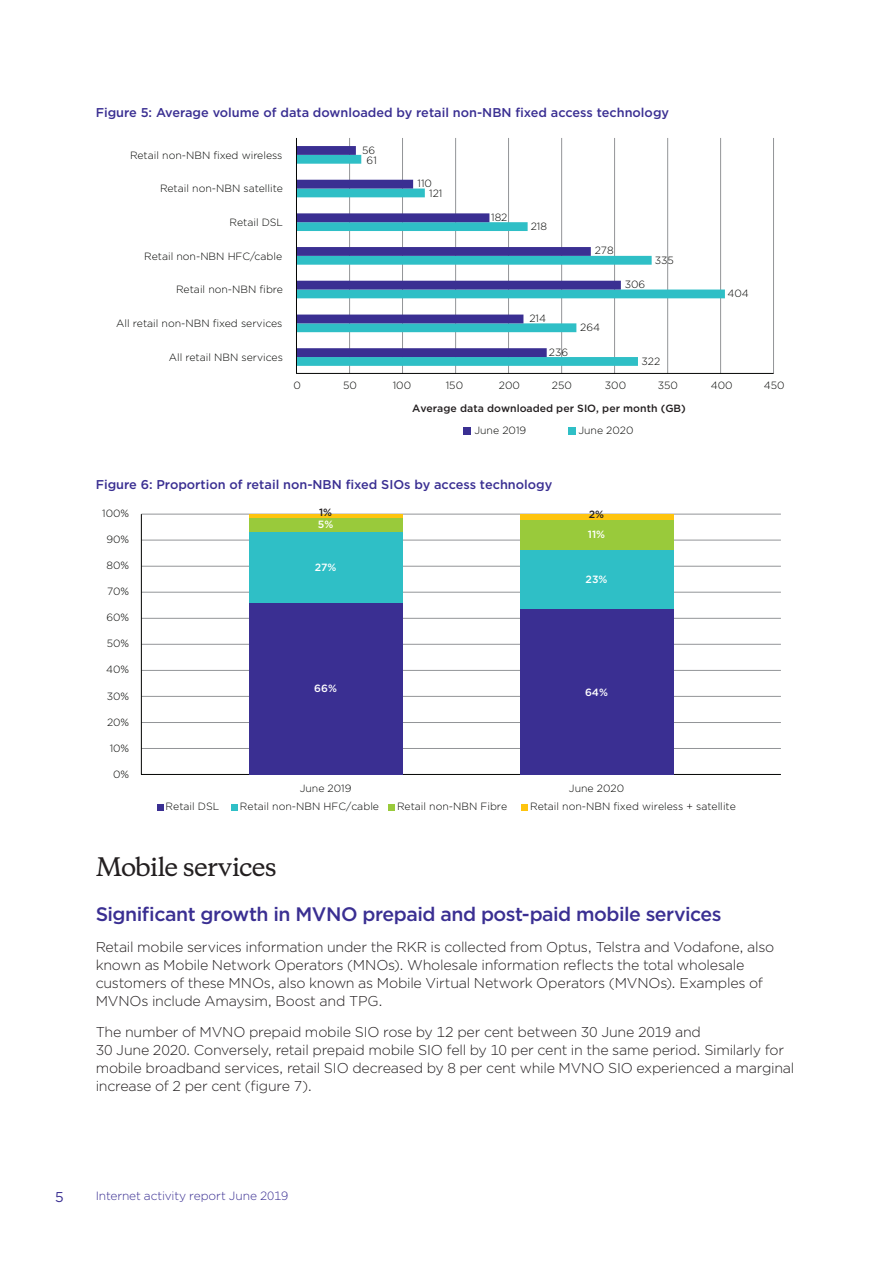
<style>
.page{position:relative;width:893px;height:1263px;background:#fff}
.page>*{position:absolute;margin:0;border:0;box-sizing:border-box;transform-origin:0 0}
._02_Heading_2{font:500 24px "Copernicus";letter-spacing:-.035em;color:#231f20}
._02_Heading_3{font:500 19.5px "Gotham";letter-spacing:-.025em;color:#3a2f92}
._01_Body_text{font:300 14.25px/18px "Gotham";letter-spacing:-.015em;color:#231f20}
.t1{font:14.25px "Gotham";color:#3a2f92}
._02_Figure_Heading{font:500 12.75px "Gotham";color:#3a2f92}
.t2{font:300 12px "Gotham";letter-spacing:-.005em;color:#3a2f92}
.t3{font:300 10.5px "Gotham";color:#040503}
.t4{font:500 10.5px/22.4px "Gotham";color:#231f20}
.t5{font:500 10.5px "Gotham";color:#fff}
.s1{font-weight:300;color:#040503}
</style>
<div class="page">
<div style="left:463px;top:427px;width:8px;height:7px;background:#3a2f92"></div>
<div style="left:568px;top:427px;width:7px;height:7px;background:#2fbfc6"></div>
<svg style="left:296px;top:137px;width:478px;height:237px"></svg>
<svg style="left:157px;top:804px;width:6px;height:6px"></svg>
<svg style="left:231px;top:804px;width:6px;height:6px"></svg>
<svg style="left:388px;top:804px;width:6px;height:6px"></svg>
<svg style="left:521px;top:804px;width:6px;height:6px"></svg>
<svg style="left:141px;top:513px;width:640px;height:262px"></svg>
<div style="left:249px;top:603px;width:153px;height:171px;background:#3a2f92"></div>
<div style="left:249px;top:531px;width:153px;height:72px;background:#2fbfc6"></div>
<div style="left:249px;top:517px;width:153px;height:14px;background:#99ca3b"></div>
<hr style="left:249px;top:514px;width:153px;height:3px;background:#fec40e">
<div style="left:520px;top:609px;width:153px;height:165px;background:#3a2f92"></div>
<div style="left:520px;top:549px;width:153px;height:60px;background:#2fbfc6"></div>
<div style="left:520px;top:520px;width:153px;height:29px;background:#99ca3b"></div>
<div style="left:520px;top:514px;width:153px;height:6px;background:#fec40e"></div>
<p class="_02_Figure_Heading" style="left:96px;top:104px;width:575px">Figure 5: Average volume of data downloaded by retail non-NBN fixed access technology</p>
<p class="t3" style="left:130px;top:148px;width:154px">Retail non-NBN fixed wireless</p>
<p class="t3" style="left:362px;top:144px;width:15px">56</p>
<p class="t3" style="left:367px;top:154px;width:12px">61</p>
<p class="t3" style="left:160px;top:182px;width:124px">Retail non-NBN satellite</p>
<p class="t3" style="left:417px;top:176px;width:16px">110</p>
<p class="t3" style="left:429px;top:187px;width:15px">121</p>
<p class="t3" style="left:230px;top:216px;width:55px">Retail DSL</p>
<p class="t3" style="left:491px;top:210px;width:18px">182</p>
<p class="t3" style="left:531px;top:220px;width:18px">218</p>
<p class="t3" style="left:144px;top:249px;width:139px">Retail non-NBN HFC/cable</p>
<p class="t3" style="left:595px;top:244px;width:20px">278</p>
<p class="t3" style="left:655px;top:254px;width:21px">335</p>
<p class="t3" style="left:176px;top:283px;width:108px">Retail non-NBN fibre</p>
<p class="t3" style="left:625px;top:278px;width:22px">306</p>
<p class="t3" style="left:727px;top:287px;width:23px">404</p>
<p class="t3" style="left:116px;top:317px;width:168px">All retail non-NBN fixed services</p>
<p class="t3" style="left:529px;top:312px;width:18px">214</p>
<p class="t3" style="left:580px;top:321px;width:21px">264</p>
<p class="t3" style="left:169px;top:350px;width:116px">All retail NBN services</p>
<p class="t3" style="left:549px;top:346px;width:21px">236</p>
<p class="t3" style="left:641px;top:355px;width:20px">322</p>
<p class="t3" style="left:294px;top:379px;width:9px">0</p>
<p class="t3" style="left:343px;top:379px;width:15px">50</p>
<p class="t3" style="left:393px;top:379px;width:20px">100</p>
<p class="t3" style="left:446px;top:379px;width:19px">150</p>
<p class="t3" style="left:499px;top:379px;width:23px">200</p>
<p class="t3" style="left:552px;top:379px;width:22px">250</p>
<p class="t3" style="left:605px;top:379px;width:23px">300</p>
<p class="t3" style="left:658px;top:379px;width:22px">350</p>
<p class="t3" style="left:711px;top:379px;width:23px">400</p>
<p class="t3" style="left:764px;top:379px;width:22px">450</p>
<p class="t4" style="left:474px;top:397px;width:213px;text-indent:-62px">Average data downloaded per SIO, per month (GB)<br><span class="s1">June 2019</span></p>
<p class="t3" style="left:578px;top:424px;width:57px">June 2020</p>
<p class="_02_Figure_Heading" style="left:96px;top:476px;width:458px">Figure 6: Proportion of retail non-NBN fixed SIOs by access technology</p>
<p class="t3" style="left:102px;top:507px;width:29px">100%</p>
<p class="t3" style="left:106px;top:533px;width:24px">90%</p>
<p class="t3" style="left:107px;top:559px;width:24px">80%</p>
<p class="t3" style="left:107px;top:585px;width:24px">70%</p>
<p class="t3" style="left:106px;top:611px;width:24px">60%</p>
<p class="t3" style="left:107px;top:637px;width:24px">50%</p>
<p class="t3" style="left:106px;top:663px;width:25px">40%</p>
<p class="t3" style="left:107px;top:689px;width:24px">30%</p>
<p class="t3" style="left:107px;top:715px;width:24px">20%</p>
<p class="t3" style="left:110px;top:741px;width:21px">10%</p>
<p class="t3" style="left:113px;top:767px;width:18px">0%</p>
<p class="t4" style="left:319px;top:501px;width:15px">1%</p>
<p class="t5" style="left:318px;top:517px;width:17px">5%</p>
<p class="t5" style="left:315px;top:560px;width:23px">27%</p>
<p class="t5" style="left:314px;top:682px;width:24px">66%</p>
<p class="t3" style="left:300px;top:781px;width:53px">June 2019</p>
<p class="t4" style="left:589px;top:503px;width:17px">2%</p>
<p class="t5" style="left:588px;top:528px;width:19px">11%</p>
<p class="t5" style="left:586px;top:572px;width:23px">23%</p>
<p class="t5" style="left:585px;top:685px;width:24px">64%</p>
<p class="t3" style="left:569px;top:781px;width:57px">June 2020</p>
<p class="t3" style="left:166px;top:800px;width:55px">Retail DSL</p>
<p class="t3" style="left:240px;top:800px;width:141px">Retail non-NBN HFC/cable</p>
<p class="t3" style="left:397px;top:800px;width:112px">Retail non-NBN Fibre</p>
<p class="t3" style="left:530px;top:800px;width:207px">Retail non-NBN fixed wireless + satellite</p>
<h2 class="_02_Heading_2" style="left:96px;top:846px;width:183px">Mobile services</h2>
<h2 class="_02_Heading_3" style="left:96px;top:901px;width:627px">Significant growth in MVNO prepaid and post-paid mobile services</h2>
<p class="_01_Body_text" style="left:96px;top:937px;width:680px">Retail mobile services information under the RKR is collected from Optus, Telstra and Vodafone, also known as Mobile Network Operators (MNOs). Wholesale information reflects the total wholesale customers of these MNOs, also known as Mobile Virtual Network Operators (MVNOs). Examples of MVNOs include Amaysim, Boost and TPG.</p>
<p class="_01_Body_text" style="left:96px;top:1022px;width:700px">The number of MVNO prepaid mobile SIO rose by 12 per cent between 30 June 2019 and<br>30 June 2020. Conversely, retail prepaid mobile SIO fell by 10 per cent in the same period. Similarly for mobile broadband services, retail SIO decreased by 8 per cent while MVNO SIO experienced a marginal increase of 2 per cent (figure 7).</p>
<p class="t1" style="left:55px;top:1188px;width:10px">5</p>
<p class="t2" style="left:96px;top:1188px;width:194px">Internet activity report June 2019</p>
</div>
